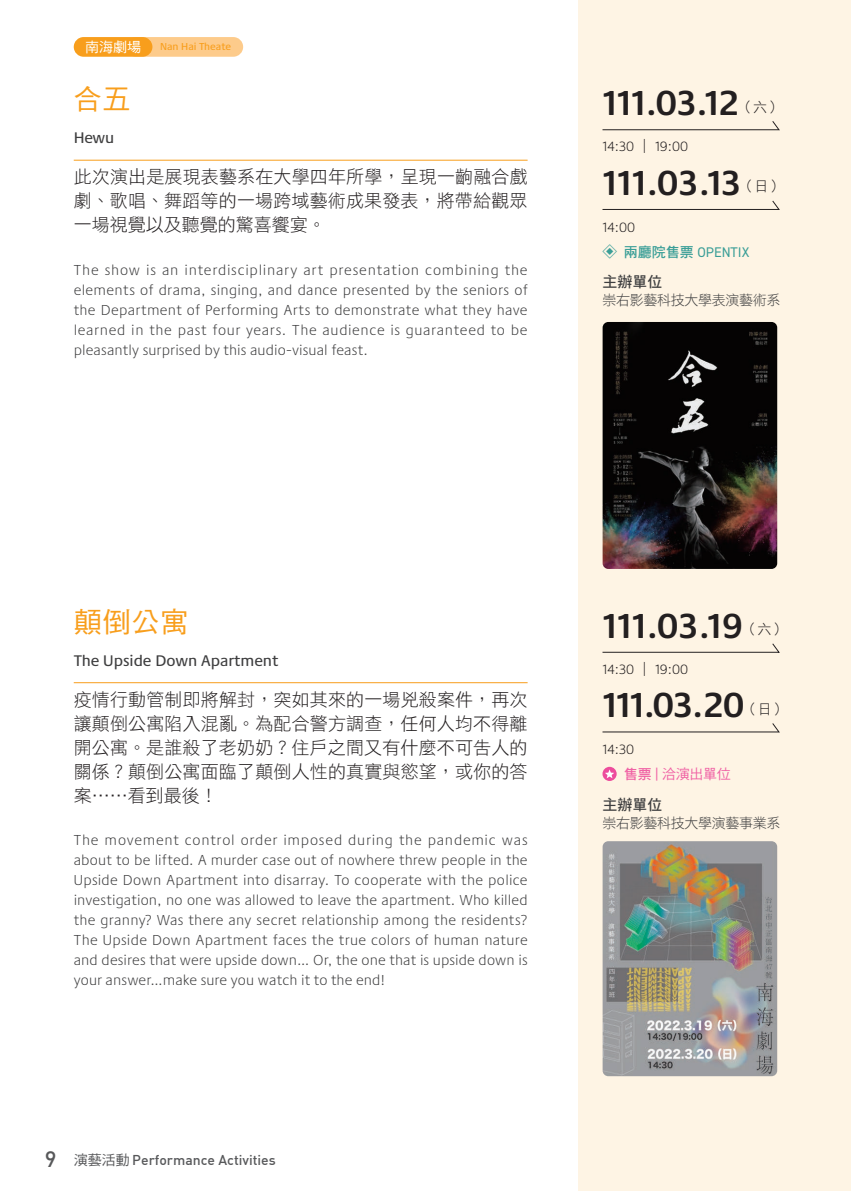
<style>
.page{position:relative;width:851px;height:1191px;background:#fff}
.page>*{position:absolute;margin:0;border:0;box-sizing:border-box;transform-origin:0 0}
.日期_月_日{font:600 36px "Praxis Next";letter-spacing:-.005em;color:#231f20}
.標題_中文{font:28px "DF Hei Std W5";letter-spacing:.03em;color:#f89e1c}
.t1{font:500 22px "DIN";color:#57585a}
.內文_中文{font:18px/24px "DF Hei Std W3";letter-spacing:.01em;color:#231f20;text-align:justify}
.標題_英文{font:500 16px "Praxis Next";color:#3f3f40}
.內文_英文{font:300 15px/20px "Praxis Next";letter-spacing:.01em;color:#3f3f40;text-align:justify}
.單位{font:15px "DF Hei Std W7";color:#3f3f40}
.資訊{font:300 14px "Praxis Next";color:#231f20}
.單位_小{font:14px "DF Hei Std W3";letter-spacing:-.025em;color:#3f3f40}
.t2{font:500 14px "DIN";color:#57585a}
.參觀資訊{font:14px "DIN2014";color:#3a9e97}
.日期_月_日-2{font:14px "DF Hei Std W3";color:#231f20}
.參觀資訊-2{font:14px "DF Hei Std W5";letter-spacing:-.02em;color:#f062a5}
.t3{font:14px "DF Hei Std W5";color:#fff}
.t4{font:500 10.4px "Praxis Next";color:#f89e1c}
.s1{font-family:"DF Hei Std W3";font-weight:400}
.s2{font-family:"Gen Ryu Min TW R";font-size:14.6px}
.s3{font-family:"DF Hei Std W7"}
.s4{font-family:"DF Hei Std W5";font-weight:400}
.s5{font-family:"DIN2014"}
</style>
<div class="page">
<div style="left:578px;top:0;width:272px;height:1191px;background:#fef4e4"></div>
<div style="left:126px;top:37px;width:117px;height:20px;background:#fdcb8b;border-radius:10px"></div>
<div style="left:74px;top:37px;width:78px;height:20px;background:#f89e1c;border-radius:10px"></div>
<img style="left:602px;top:841px;width:175px;height:235px">
<img style="left:602px;top:322px;width:175px;height:247px">
<hr style="left:74px;top:682px;width:453px;height:1px;background:#f89e1c">
<hr style="left:74px;top:160px;width:453px;height:1px;background:#f89e1c">
<div style="left:602px;top:767px;width:14px;height:14px;background:#ed4c9c;border-radius:50%"></div>
<svg style="left:605px;top:769px;width:9px;height:9px"></svg>
<svg style="left:602px;top:643px;width:178px;height:10px"></svg>
<svg style="left:602px;top:723px;width:178px;height:9px"></svg>
<svg style="left:602px;top:121px;width:178px;height:9px"></svg>
<svg style="left:602px;top:200px;width:178px;height:10px"></svg>
<p class="t3" style="left:85px;top:39px;width:57px">南海劇場</p>
<p class="t4" style="left:160px;top:39px;width:73px">Nan Hai Theate</p>
<p class="標題_中文" style="left:74px;top:84px;width:58px">合五</p>
<p class="標題_英文" style="left:74px;top:125px;width:42px">Hewu</p>
<p class="內文_中文" style="left:74px;top:164px;width:455px">此次演出是展現表藝系在大學四年所學，呈現一齣融合戲劇、歌唱、舞蹈等的一場跨域藝術成果發表，將帶給觀眾一場視覺以及聽覺的驚喜饗宴。</p>
<p class="內文_英文" style="left:74px;top:259px;width:455px">The show is an interdisciplinary art presentation combining the elements of drama, singing, and dance presented by the seniors of the Department of Performing Arts to demonstrate what they have learned in the past four years. The audience is guaranteed to be pleasantly surprised by this audio-visual feast.</p>
<p class="日期_月_日" style="left:602px;top:75px;width:138px">111.03.12</p>
<p class="日期_月_日-2" style="left:738px;top:99px;width:43px">（六）</p>
<p class="資訊" style="left:602px;top:136px;width:87px">14:30 <span class="s1">｜</span> 19:00</p>
<p class="日期_月_日" style="left:602px;top:155px;width:139px">111.03.13</p>
<p class="日期_月_日-2" style="left:740px;top:179px;width:43px">（日）</p>
<p class="資訊" style="left:602px;top:217px;width:34px">14:00</p>
<p class="參觀資訊" style="left:602px;top:243px;width:148px"><span class="s2">◈</span> <span class="s3">兩廳院售票</span> OPENTIX</p>
<p class="單位" style="left:602px;top:274px;width:61px">主辦單位</p>
<p class="單位_小" style="left:602px;top:292px;width:179px">崇右影藝科技大學表演藝術系</p>
<p class="標題_中文" style="left:74px;top:606px;width:116px">顛倒公寓</p>
<p class="標題_英文" style="left:74px;top:648px;width:206px">The Upside Down Apartment</p>
<p class="內文_中文" style="left:74px;top:687px;width:455px">疫情行動管制即將解封，突如其來的一場兇殺案件，再次讓顛倒公寓陷入混亂。為配合警方調查，任何人均不得離開公寓。是誰殺了老奶奶？住戶之間又有什麼不可告人的關係？顛倒公寓面臨了顛倒人性的真實與慾望，或你的答案⋯⋯看到最後！</p>
<p class="內文_英文" style="left:74px;top:830px;width:455px">The movement control order imposed during the pandemic was about to be lifted. A murder case out of nowhere threw people in the Upside Down Apartment into disarray. To cooperate with the police investigation, no one was allowed to leave the apartment. Who killed the granny? Was there any secret relationship among the residents?<br>The Upside Down Apartment faces the true colors of human nature and desires that were upside down… Or, the one that is upside down is your answer…make sure you watch it to the end!</p>
<h3 class="t1" style="left:45px;top:1145px;width:13px">9</h3>
<p class="t2" style="left:74px;top:1150px;width:203px"><span class="s4">演藝活動</span> Performance Activities</p>
<p class="日期_月_日" style="left:602px;top:597px;width:142px">111.03.19</p>
<p class="日期_月_日-2" style="left:743px;top:621px;width:43px">（六）</p>
<p class="資訊" style="left:602px;top:658px;width:87px">14:30 <span class="s1">｜</span> 19:00</p>
<p class="日期_月_日" style="left:602px;top:677px;width:143px">111.03.20</p>
<p class="日期_月_日-2" style="left:743px;top:701px;width:43px">（日）</p>
<p class="資訊" style="left:602px;top:739px;width:33px">14:30</p>
<p class="參觀資訊-2" style="left:623px;top:766px;width:109px"><span class="s3">售票</span> <span class="s5">|</span> 洽演出單位</p>
<p class="單位" style="left:602px;top:796px;width:61px">主辦單位</p>
<p class="單位_小" style="left:602px;top:815px;width:179px">崇右影藝科技大學演藝事業系</p>
</div>
